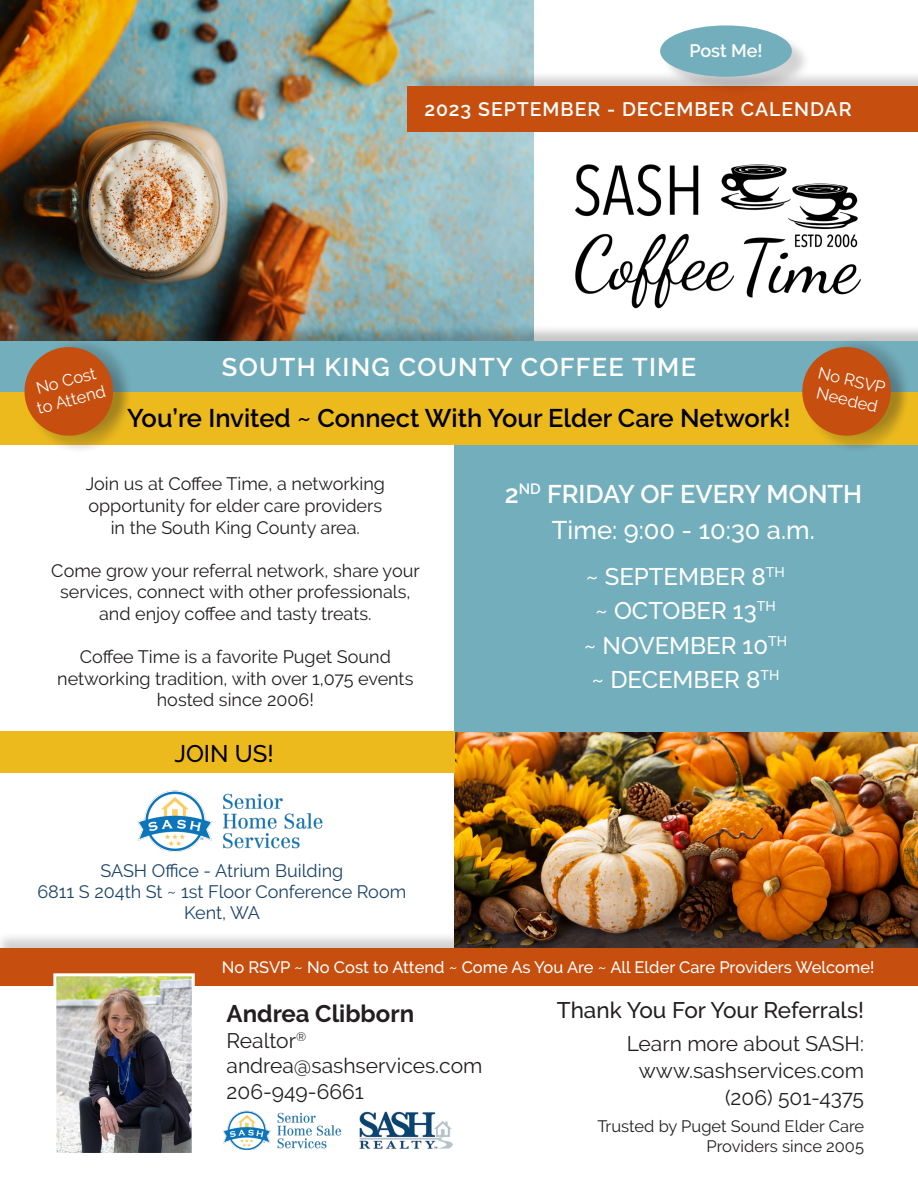
<style>
.page{position:relative;width:918px;height:1188px;background:#fff}
.page>*{position:absolute;margin:0;border:0;box-sizing:border-box;transform-origin:0 0}
.t1{font:600 25.5px "Raleway";color:#000}
.t2{font:600 25.5px "Raleway";letter-spacing:.05em;color:#fff}
.t3{font:600 25.5px "Raleway";color:#fff}
.t4{font:500 25.5px "Raleway";color:#fff}
.t5{font:500 24px "Raleway";color:#fff}
.t6{font:700 24px "Raleway";color:#231f20}
.t7{font:500 24px "Raleway";color:#000}
.t8{font:500 22.5px "Raleway";color:#231f20}
.t9{font:21px "Raleway";color:#231f20}
.t10{font:600 19.5px "Raleway";letter-spacing:.05em;color:#fff}
.t11{font:18px/21.6px "Raleway";color:#231f20;text-align:center}
.t12{font:18px/21px "Raleway";color:#1b4468;text-align:center}
.t13{font:600 18px "Raleway";letter-spacing:-.005em;color:#fff}
.t14{font:500 16.5px "Raleway";color:#fff}
.t15{font:16.5px/19.8px "Raleway";color:#231f20;text-align:right}
.t16{font:16.5px "Raleway";color:#fff}
</style>
<div class="page">
<img style="left:0;top:0;width:533px;height:324px">
<div style="left:411px;top:70px;width:507px;height:61px;background:#231f20;opacity:.2"></div>
<div style="left:407px;top:87px;width:511px;height:45px;background:#c64e0f"></div>
<img style="left:575px;top:164px;width:286px;height:145px">
<div style="left:663px;top:28px;width:147px;height:67px;background:#231f20;opacity:.2"></div>
<div style="left:660px;top:25px;width:132px;height:52px;background:#73aebc;border-radius:50%"></div>
<div style="left:454px;top:405px;width:464px;height:331px;background:#73aebc"></div>
<img style="left:454px;top:733px;width:464px;height:198px">
<div style="left:0;top:732px;width:454px;height:41px;background:#ecba1d"></div>
<div style="left:0;top:324px;width:918px;height:68px;background:#231f20;opacity:.25"></div>
<div style="left:0;top:341px;width:918px;height:51px;background:#73aebc"></div>
<div style="left:0;top:392px;width:918px;height:53px;background:#ecba1d"></div>
<div style="left:27px;top:350px;width:105px;height:104px;background:#231f20;opacity:.2"></div>
<div style="left:29px;top:337px;width:105px;height:104px;background:#231f20;opacity:.2"></div>
<svg style="left:24px;top:342px;width:94px;height:98px"></svg>
<div style="left:805px;top:350px;width:104px;height:104px;background:#231f20;opacity:.2"></div>
<div style="left:807px;top:336px;width:104px;height:105px;background:#231f20;opacity:.2"></div>
<svg style="left:802px;top:341px;width:95px;height:101px"></svg>
<div style="left:0;top:931px;width:918px;height:54px;background:#231f20;opacity:.2"></div>
<div style="left:0;top:948px;width:918px;height:38px;background:#c64e0f"></div>
<img style="left:359px;top:1111px;width:94px;height:38px">
<img style="left:223px;top:1110px;width:119px;height:40px">
<img style="left:137px;top:790px;width:186px;height:62px">
<img style="left:57px;top:977px;width:134px;height:175px">
<div style="left:53px;top:973px;width:142px;height:183px;border:3px solid #fff"></div>
<p class="t13" style="left:689px;top:41px;width:75px">Post Me!</p>
<p class="t10" style="left:424px;top:97px;width:429px">2023 SEPTEMBER - DECEMBER CALENDAR</p>
<p class="t16" style="left:34px;top:379px;width:63px;rotate:-15deg">No Cost</p>
<p class="t16" style="left:35px;top:399px;width:72px;rotate:-15deg">to Attend</p>
<p class="t2" style="left:222px;top:352px;width:476px">SOUTH KING COUNTY COFFEE TIME</p>
<p class="t1" style="left:127px;top:403px;width:665px">You’re Invited ~ Connect With Your Elder Care Network!</p>
<p class="t16" style="left:821px;top:363px;width:70px;rotate:13deg">No RSVP</p>
<p class="t16" style="left:819px;top:383px;width:64px;rotate:13deg">Needed</p>
<p class="t11" style="left:86px;top:473px;width:301px">Join us at Coffee Time, a networking</p>
<p class="t11" style="left:88px;top:495px;width:295px">opportunity for elder care providers</p>
<p class="t11" style="left:111px;top:516px;width:251px">in the South King County area.</p>
<p class="t11" style="left:51px;top:560px;width:370px">Come grow your referral network, share your services, connect with other professionals, and enjoy coffee and tasty treats.</p>
<p class="t11" style="left:80px;top:646px;width:313px">Coffee Time is a favorite Puget Sound</p>
<p class="t11" style="left:57px;top:668px;width:358px">networking tradition, with over 1,075 events hosted since 2006!</p>
<p class="t7" style="left:174px;top:739px;width:101px">JOIN US!</p>
<p class="t12" style="left:100px;top:860px;width:245px">SASH Office - Atrium Building</p>
<p class="t12" style="left:37px;top:881px;width:370px">6811 S 204th St ~ 1st Floor Conference Room<br>Kent, WA</p>
<p class="t3" style="left:505px;top:479px;width:359px">2<sup>ND</sup> FRIDAY OF EVERY MONTH</p>
<p class="t4" style="left:552px;top:515px;width:265px">Time: 9:00 - 10:30 a.m.</p>
<p class="t5" style="left:586px;top:563px;width:200px">~ SEPTEMBER 8<sup>TH</sup></p>
<p class="t5" style="left:595px;top:597px;width:182px">~ OCTOBER 13<sup>TH</sup></p>
<p class="t5" style="left:584px;top:632px;width:205px">~ NOVEMBER 10<sup>TH</sup></p>
<p class="t5" style="left:592px;top:666px;width:189px">~ DECEMBER 8<sup>TH</sup></p>
<p class="t14" style="left:222px;top:957px;width:654px">No RSVP ~ No Cost to Attend ~ Come As You Are ~ All Elder Care Providers Welcome!</p>
<p class="t6" style="left:227px;top:1000px;width:189px">Andrea Clibborn</p>
<p class="t9" style="left:227px;top:1028px;width:81px">Realtor<sup>®</sup></p>
<p class="t9" style="left:227px;top:1054px;width:257px">andrea@sashservices.com</p>
<p class="t9" style="left:227px;top:1079px;width:139px">206-949-6661</p>
<p class="t8" style="left:557px;top:997px;width:309px">Thank You For Your Referrals!</p>
<p class="t9" style="left:627px;top:1031px;width:239px">Learn more about SASH:</p>
<p class="t9" style="left:639px;top:1058px;width:227px">www.sashservices.com</p>
<p class="t9" style="left:725px;top:1085px;width:141px">(206) 501-4375</p>
<p class="t15" style="left:597px;top:1116px;width:268px">Trusted by Puget Sound Elder Care<br>Providers since 2005</p>
</div>
